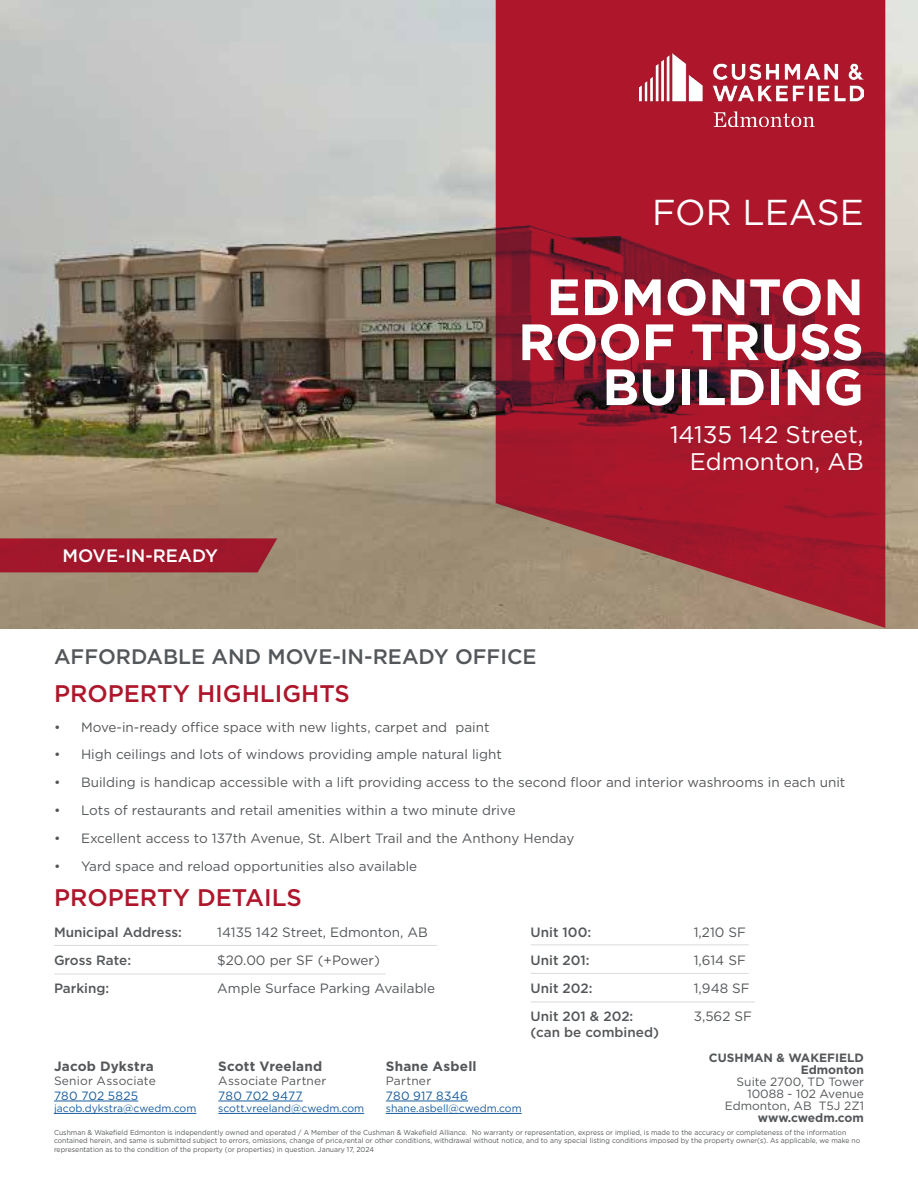
<style>
.page{position:relative;width:918px;height:1188px;background:#fff}
.page>*{position:absolute;margin:0;border:0;box-sizing:border-box;transform-origin:0 0}
.t1{font:700 51px/45px "Gotham";color:#fff;text-align:right}
.t2{font:36px "Gotham";color:#fff}
.t3{font:500 24px "Gotham";color:#ae172b}
.t4{font:24px/27px "Gotham";color:#fff;text-align:right}
.t5{font:500 21px "Gotham";color:#54575a}
.Body_Text{font:500 18px "Gotham";color:#fff}
.t6{font:13.5px "Gotham";color:#54575a}
.Body_Text-2{font:500 13.5px/16.2px "Gotham";color:#54575a}
.Broker_Name{font:700 13.5px "Gotham";letter-spacing:.015em;color:#54575a}
.Company_Address_Text{font:12px/12px "Gotham";color:#54575a;text-align:right}
.Broker_Contact_Smaller{font:12px/14.4px "Gotham";letter-spacing:.015em;color:#54575a}
.Company_Address_Text-2{font:700 12px "Gotham";color:#54575a}
.Broker_Contact_Smaller-2{font:12px/14.4px "Gotham";letter-spacing:.02em;color:#175d9e}
.Broker_Contact_Smaller-3{font:10.5px "Gotham";color:#175d9e}
.disclaimer{font:7.2px/8.7px "Gotham";color:#54575a;scale:.95 1}
.s1{color:#175d9e}
.s2{color:#54575a}
.s3{font-weight:700}
</style>
<div class="page">
<img style="left:0;top:0;width:918px;height:629px">
<svg style="left:496px;top:0;width:389px;height:629px;background:#a22432"></svg>
<img style="left:640px;top:54px;width:224px;height:72px">
<div style="left:0;top:538px;width:277px;height:34px;background:#a0172b"></div>
<hr style="left:386px;top:1101px;width:82px;height:1px;background:#175d9e">
<hr style="left:386px;top:1113px;width:136px;height:1px;background:#175d9e">
<hr style="left:218px;top:1101px;width:85px;height:1px;background:#175d9e">
<hr style="left:218px;top:1113px;width:146px;height:1px;background:#175d9e">
<hr style="left:54px;top:1101px;width:84px;height:1px;background:#175d9e">
<hr style="left:54px;top:1113px;width:142px;height:1px;background:#175d9e">
<hr style="left:54px;top:945px;width:383px;height:1px;background:#dcdbdc">
<hr style="left:54px;top:974px;width:332px;height:1px;background:#dcdbdc">
<hr style="left:531px;top:945px;width:218px;height:1px;background:#dcdbdc">
<hr style="left:531px;top:973px;width:218px;height:1px;background:#dcdbdc">
<hr style="left:531px;top:1002px;width:224px;height:1px;background:#dcdbdc">
<p class="t2" style="left:652px;top:190px;width:213px">FOR LEASE</p>
<p class="t1" style="left:518px;top:274px;width:347px">EDMONTON<br>ROOF TRUSS<br>BUILDING</p>
<p class="Body_Text" style="left:63px;top:544px;width:157px">MOVE-IN-READY</p>
<p class="t5" style="left:54px;top:642px;width:484px">AFFORDABLE AND MOVE-IN-READY OFFICE</p>
<p class="t3" style="left:54px;top:678px;width:297px">PROPERTY HIGHLIGHTS</p>
<p class="t4" style="left:670px;top:420px;width:195px">14135 142 Street,<br>Edmonton, AB</p>
<p class="t6" style="left:54px;top:718px;width:437px">• Move-in-ready office space with new lights, carpet and paint</p>
<p class="t6" style="left:54px;top:746px;width:449px">• High ceilings and lots of windows providing ample natural light</p>
<p class="t6" style="left:54px;top:774px;width:793px">• Building is handicap accessible with a lift providing access to the second floor and interior washrooms in each unit</p>
<p class="t6" style="left:54px;top:802px;width:463px">• Lots of restaurants and retail amenities within a two minute drive</p>
<p class="t6" style="left:54px;top:830px;width:522px">• Excellent access to 137th Avenue, St. Albert Trail and the Anthony Henday</p>
<p class="t6" style="left:54px;top:858px;width:365px">• Yard space and reload opportunities also available</p>
<p class="t3" style="left:54px;top:882px;width:250px">PROPERTY DETAILS</p>
<p class="Body_Text-2" style="left:54px;top:924px;width:129px">Municipal Address:</p>
<p class="t6" style="left:217px;top:924px;width:212px">14135 142 Street, Edmonton, AB</p>
<p class="Body_Text-2" style="left:54px;top:952px;width:79px">Gross Rate:</p>
<p class="t6" style="left:217px;top:952px;width:164px">$20.00 per SF (+Power)</p>
<p class="Body_Text-2" style="left:54px;top:980px;width:57px">Parking:</p>
<p class="t6" style="left:217px;top:980px;width:219px">Ample Surface Parking Available</p>
<p class="Broker_Name" style="left:54px;top:1057px;width:101px">Jacob Dykstra</p>
<p class="Broker_Contact_Smaller" style="left:54px;top:1074px;width:103px">Senior Associate<br><span class="s1">780 702 5825</span></p>
<p class="Broker_Contact_Smaller-3" style="left:54px;top:1102px;width:144px">jacob.dykstra@cwedm.com</p>
<p class="Broker_Name" style="left:218px;top:1057px;width:106px">Scott Vreeland</p>
<p class="Broker_Contact_Smaller" style="left:218px;top:1074px;width:110px">Associate Partner<br><span class="s1">780 702 9477</span></p>
<p class="Broker_Contact_Smaller-3" style="left:218px;top:1102px;width:147px">scott.vreeland@cwedm.com</p>
<p class="Broker_Name" style="left:386px;top:1057px;width:92px">Shane Asbell</p>
<p class="Broker_Contact_Smaller-2" style="left:386px;top:1074px;width:84px"><span class="s2">Partner<br></span>780 917 8346</p>
<p class="Broker_Contact_Smaller-3" style="left:386px;top:1102px;width:137px">shane.asbell@cwedm.com</p>
<p class="Body_Text-2" style="left:531px;top:924px;width:62px">Unit 100:</p>
<p class="t6" style="left:694px;top:924px;width:54px">1,210 SF</p>
<p class="Body_Text-2" style="left:531px;top:952px;width:61px">Unit 201:</p>
<p class="t6" style="left:694px;top:952px;width:54px">1,614 SF</p>
<p class="Body_Text-2" style="left:531px;top:980px;width:64px">Unit 202:</p>
<p class="t6" style="left:694px;top:980px;width:57px">1,948 SF</p>
<p class="Body_Text-2" style="left:531px;top:1008px;width:130px">Unit 201 &amp; 202: (can be combined)</p>
<p class="t6" style="left:694px;top:1008px;width:60px">3,562 SF</p>
<p class="Company_Address_Text-2" style="left:709px;top:1050px;width:157px">CUSHMAN &amp; WAKEFIELD</p>
<p class="Company_Address_Text-2" style="left:801px;top:1062px;width:65px">Edmonton</p>
<p class="Company_Address_Text" style="left:725px;top:1075px;width:141px">Suite 2700, TD Tower<br>10088 - 102 Avenue<br>Edmonton, AB T5J 2Z1 <span class="s3">www.cwedm.com</span></p>
<p class="disclaimer" style="left:54px;top:1128px;width:850px">Cushman &amp; Wakefield Edmonton is independently owned and operated / A Member of the Cushman &amp; Wakefield Alliance. No warranty or representation, express or implied, is made to the accuracy or completeness of the information contained herein, and same is submitted subject to errors, omissions, change of price,rental or other conditions, withdrawal without notice, and to any special listing conditions imposed by the property owner(s). As applicable, we make no representation as to the condition of the property (or properties) in question. January 17, 2024</p>
</div>
